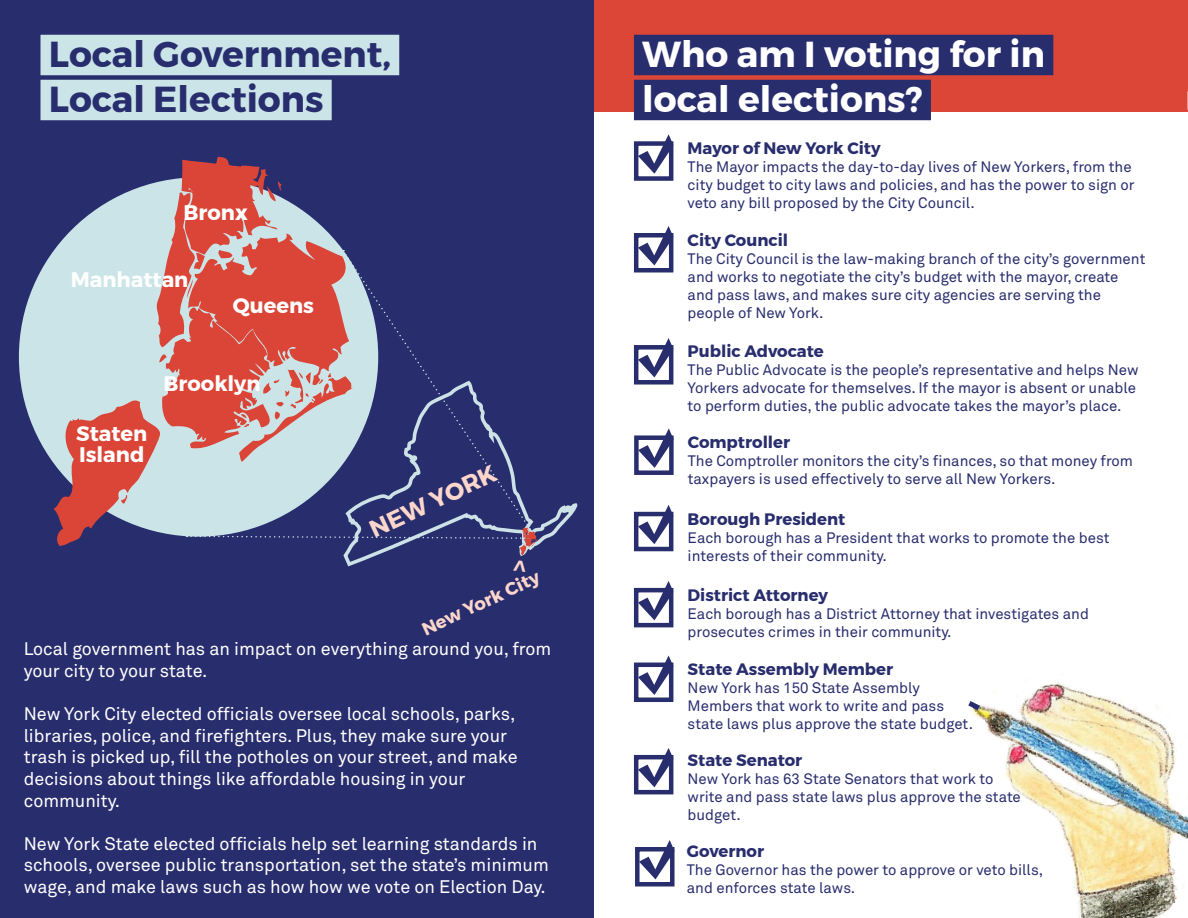
<style>
.page{position:relative;width:1188px;height:918px;background:#fff}
.page>*{position:absolute;margin:0;border:0;box-sizing:border-box;transform-origin:0 0}
.t1{font:700 36px/45px "Montserrat";color:#fff}
.t2{font:700 36px/45px "Montserrat";color:#282d6d}
.t3{font:700 24px "Montserrat";color:#fcd6cb}
.t4{font:700 21px/21px "Montserrat";color:#fff}
.t5{font:18px/21.6px "Akkurat";color:#fff}
.t6{font:700 18px "Montserrat";color:#fcd6cb}
.t7{font:700 16.5px "Montserrat";color:#282d6d}
.t8{font:15px/18px "Akkurat";color:#282d6d}
</style>
<div class="page">
<div style="left:594px;top:0;width:594px;height:918px;background:#db4636"></div>
<div style="left:594px;top:112px;width:594px;height:806px;background:#fff"></div>
<div style="left:0;top:0;width:594px;height:918px;background:#282d6d"></div>
<div style="left:40px;top:35px;width:359px;height:40px;background:#cbe4e8"></div>
<div style="left:40px;top:80px;width:292px;height:40px;background:#cbe4e8"></div>
<svg style="left:1187px;top:91px;width:1px;height:19px"></svg>
<div style="left:634px;top:35px;width:419px;height:40px;background:#282d6d"></div>
<div style="left:634px;top:80px;width:297px;height:40px;background:#282d6d"></div>
<img style="left:975px;top:680px;width:213px;height:238px">
<svg style="left:968px;top:697px;width:17px;height:18px"></svg>
<div style="left:19px;top:177px;width:359px;height:360px;background:#cbe4e8;border-radius:50%"></div>
<svg style="left:538px;top:503px;width:40px;height:42px"></svg>
<div style="left:634px;top:141px;width:39px;height:40px;border:4px solid #282d6d"></div>
<svg style="left:638px;top:134px;width:35px;height:40px"></svg>
<div style="left:634px;top:233px;width:39px;height:39px;border:4px solid #282d6d"></div>
<svg style="left:638px;top:226px;width:35px;height:39px"></svg>
<div style="left:634px;top:345px;width:39px;height:40px;border:4px solid #282d6d"></div>
<svg style="left:638px;top:338px;width:35px;height:39px"></svg>
<div style="left:634px;top:435px;width:40px;height:40px;border:4px solid #282d6d"></div>
<svg style="left:638px;top:428px;width:36px;height:40px"></svg>
<div style="left:634px;top:512px;width:39px;height:39px;border:4px solid #282d6d"></div>
<svg style="left:638px;top:505px;width:35px;height:39px"></svg>
<div style="left:634px;top:588px;width:39px;height:39px;border:4px solid #282d6d"></div>
<svg style="left:638px;top:581px;width:35px;height:39px"></svg>
<div style="left:634px;top:663px;width:39px;height:39px;border:4px solid #282d6d"></div>
<svg style="left:638px;top:655px;width:35px;height:40px"></svg>
<div style="left:634px;top:755px;width:39px;height:39px;border:4px solid #282d6d"></div>
<svg style="left:638px;top:748px;width:35px;height:39px"></svg>
<div style="left:635px;top:847px;width:40px;height:39px;border:4px solid #282d6d"></div>
<svg style="left:639px;top:840px;width:36px;height:39px"></svg>
<svg style="left:53px;top:157px;width:485px;height:410px"></svg>
<h1 class="t2" style="left:49px;top:30px;width:344px">Local Government,<br>Local Elections</h1>
<h3 class="t4" style="left:184px;top:201px;width:66px">Bronx</h3>
<h3 class="t4" style="left:71px;top:268px;width:119px">Manhattan</h3>
<h3 class="t4" style="left:233px;top:294px;width:83px">Queens</h3>
<h3 class="t4" style="left:76px;top:422px;width:73px">Staten<br>Island</h3>
<h3 class="t4" style="left:164px;top:372px;width:99px">Brooklyn</h3>
<h2 class="t3" style="left:364px;top:516px;width:139px;rotate:-25deg">NEW YORK</h2>
<p class="t6" style="left:418px;top:619px;width:129px;rotate:-25deg">New York City</p>
<p class="t5" style="left:24px;top:639px;width:529px">Local government has an impact on everything around you, from your city to your state.</p>
<p class="t5" style="left:24px;top:703px;width:495px">New York City elected officials oversee local schools, parks, libraries, police, and firefighters. Plus, they make sure your trash is picked up, fill the potholes on your street, and make decisions about things like affordable housing in your community.</p>
<p class="t5" style="left:24px;top:833px;width:527px">New York State elected officials help set learning standards in schools, oversee public transportation, set the state’s minimum wage, and make laws such as how how we vote on Election Day.</p>
<h1 class="t1" style="left:642px;top:30px;width:404px">Who am I voting for in local elections?</h1>
<p class="t7" style="left:688px;top:138px;width:195px">Mayor of New York City</p>
<p class="t8" style="left:688px;top:158px;width:449px">The Mayor impacts the day-to-day lives of New Yorkers, from the city budget to city laws and policies, and has the power to sign or veto any bill proposed by the City Council.</p>
<p class="t7" style="left:688px;top:229px;width:102px">City Council</p>
<p class="t8" style="left:688px;top:250px;width:459px">The City Council is the law-making branch of the city’s government and works to negotiate the city’s budget with the mayor, create and pass laws, and makes sure city agencies are serving the people of New York.</p>
<p class="t7" style="left:688px;top:341px;width:138px">Public Advocate</p>
<p class="t8" style="left:688px;top:362px;width:453px">The Public Advocate is the people’s representative and helps New<br>Yorkers advocate for themselves. If the mayor is absent or unable to perform duties, the public advocate takes the mayor’s place.</p>
<p class="t7" style="left:688px;top:432px;width:104px">Comptroller</p>
<p class="t8" style="left:688px;top:452px;width:447px">The Comptroller monitors the city’s finances, so that money from taxpayers is used effectively to serve all New Yorkers.</p>
<p class="t7" style="left:688px;top:508px;width:159px">Borough President</p>
<p class="t8" style="left:688px;top:529px;width:423px">Each borough has a President that works to promote the best interests of their community.</p>
<p class="t7" style="left:688px;top:584px;width:142px">District Attorney</p>
<p class="t8" style="left:688px;top:605px;width:403px">Each borough has a District Attorney that investigates and prosecutes crimes in their community.</p>
<p class="t7" style="left:688px;top:658px;width:207px">State Assembly Member</p>
<p class="t8" style="left:688px;top:679px;width:287px">New York has 150 State Assembly<br>Members that work to write and pass state laws plus approve the state budget.</p>
<p class="t7" style="left:688px;top:750px;width:116px">State Senator</p>
<p class="t8" style="left:688px;top:771px;width:335px">New York has 63 State Senators that work to write and pass state laws plus approve the state budget.</p>
<p class="t7" style="left:687px;top:840px;width:79px">Governor</p>
<p class="t8" style="left:687px;top:861px;width:358px">The Governor has the power to approve or veto bills, and enforces state laws.</p>
</div>
